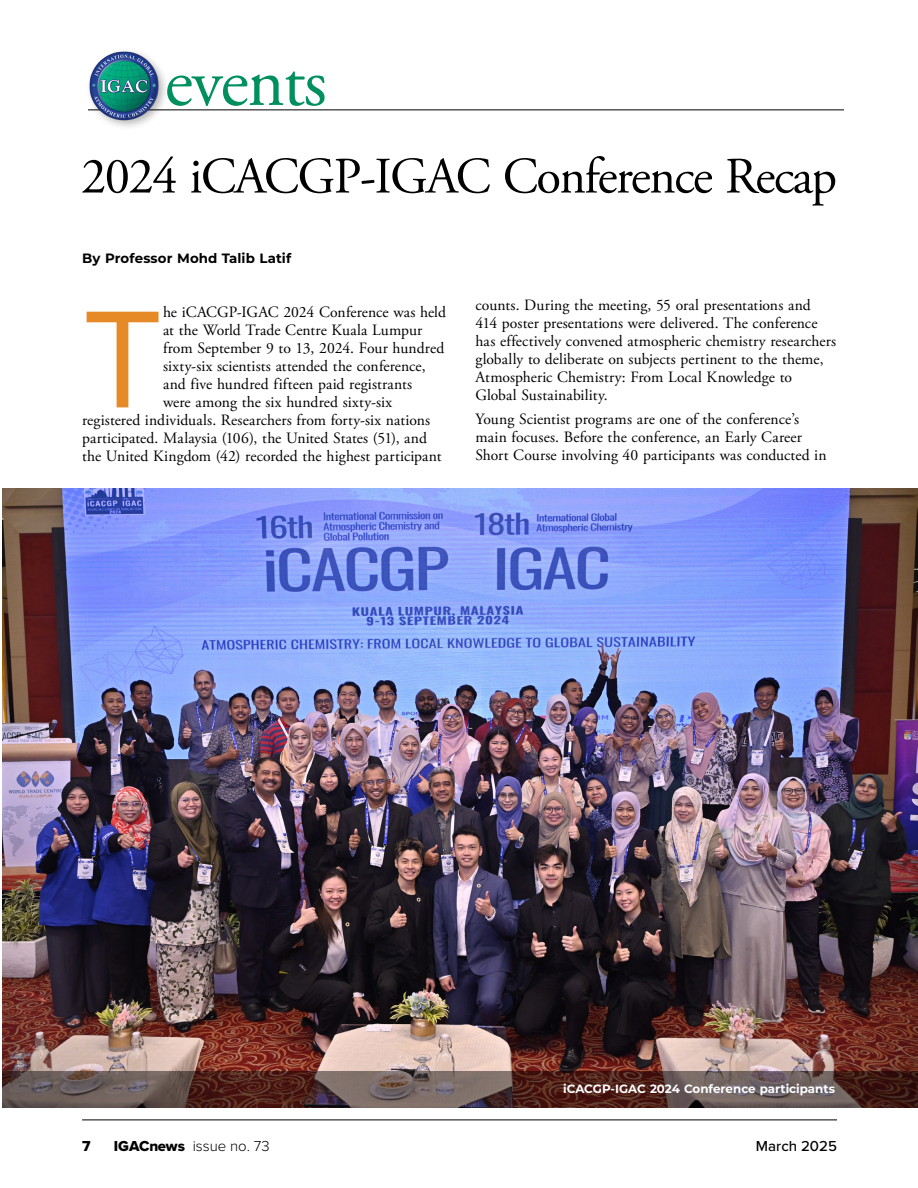
<style>
.page{position:relative;width:918px;height:1188px;background:#fff}
.page>*{position:absolute;margin:0;border:0;box-sizing:border-box;transform-origin:0 0}
.IGAC_text{font:143.55px "Proxima Nova";color:#e58a26}
.IGAC_text-2{font:72px "Adobe Garamond Pro";letter-spacing:-.02em;color:#00905e}
.IGAC_text-3{font:51px "Adobe Garamond Pro";letter-spacing:-.03em;color:#000}
.IGAC_text-4{font:15.75px/18px "Adobe Garamond Pro";letter-spacing:.005em;color:#000}
.t1{font:300 15px "Proxima Nova";color:#000}
.t2{font:500 15px "Proxima Nova";color:#000}
.t3{font:15px "Proxima Nova Extrabld";color:#000}
.IGAC_text-5{font:700 13.5px "Montserrat";letter-spacing:.005em;color:#000}
.IGAC_text-6{font:700 12px "Montserrat";color:#fff}
.s1{font-family:"Proxima Nova Extrabld";font-weight:400}
</style>
<div class="page">
<hr style="left:82px;top:1120px;width:755px;height:1px;background:#000">
<img style="left:2px;top:489px;width:916px;height:583px">
<hr style="left:88px;top:109px;width:756px;height:1px;background:#000">
<div style="left:85px;top:47px;width:84px;height:84px;background:#000;opacity:.3"></div>
<img style="left:89px;top:51px;width:69px;height:70px">
<svg style="left:2px;top:1072px;width:916px;height:36px;background:#5e4541"></svg>
<p class="IGAC_text-2" style="left:165px;top:39px;width:164px">events</p>
<p class="IGAC_text-3" style="left:81px;top:146px;width:758px">2024 iCACGP-IGAC Conference Recap</p>
<p class="IGAC_text-5" style="left:82px;top:249px;width:211px">By Professor Mohd Talib Latif</p>
<p class="IGAC_text" style="left:82px;top:253px;width:82px">T</p>
<p class="IGAC_text-4" style="left:163px;top:304px;width:284px">he iCACGP-IGAC 2024 Conference was held</p>
<p class="IGAC_text-4" style="left:163px;top:322px;width:261px">at the World Trade Centre Kuala Lumpur</p>
<p class="IGAC_text-4" style="left:163px;top:340px;width:283px">from September 9 to 13, 2024. Four hundred</p>
<p class="IGAC_text-4" style="left:163px;top:358px;width:264px">sixty-six scientists attended the conference,</p>
<p class="IGAC_text-4" style="left:163px;top:376px;width:251px">and five hundred fifteen paid registrants</p>
<p class="IGAC_text-4" style="left:163px;top:394px;width:231px">were among the six hundred sixty-six</p>
<p class="IGAC_text-4" style="left:82px;top:412px;width:350px">registered individuals. Researchers from forty-six nations</p>
<p class="IGAC_text-4" style="left:82px;top:430px;width:346px">participated. Malaysia (106), the United States (51), and</p>
<p class="IGAC_text-4" style="left:82px;top:448px;width:361px">the United Kingdom (42) recorded the highest participant</p>
<p class="IGAC_text-4" style="left:475px;top:297px;width:362px">counts. During the meeting, 55 oral presentations and 414 poster presentations were delivered. The conference has effectively convened atmospheric chemistry researchers globally to deliberate on subjects pertinent to the theme, Atmospheric Chemistry: From Local Knowledge to Global Sustainability.</p>
<p class="IGAC_text-4" style="left:475px;top:411px;width:353px">Young Scientist programs are one of the conference’s main focuses. Before the conference, an Early Career<br>Short Course involving 40 participants was conducted in</p>
<p class="IGAC_text-6" style="left:563px;top:1080px;width:273px">iCACGP-IGAC 2024 Conference participants</p>
<p class="t3" style="left:82px;top:1134px;width:10px">7</p>
<p class="t1" style="left:114px;top:1134px;width:157px"><span class="s1">IGACnews</span> issue no. 73</p>
<p class="t2" style="left:756px;top:1134px;width:82px">March 2025</p>
</div>
